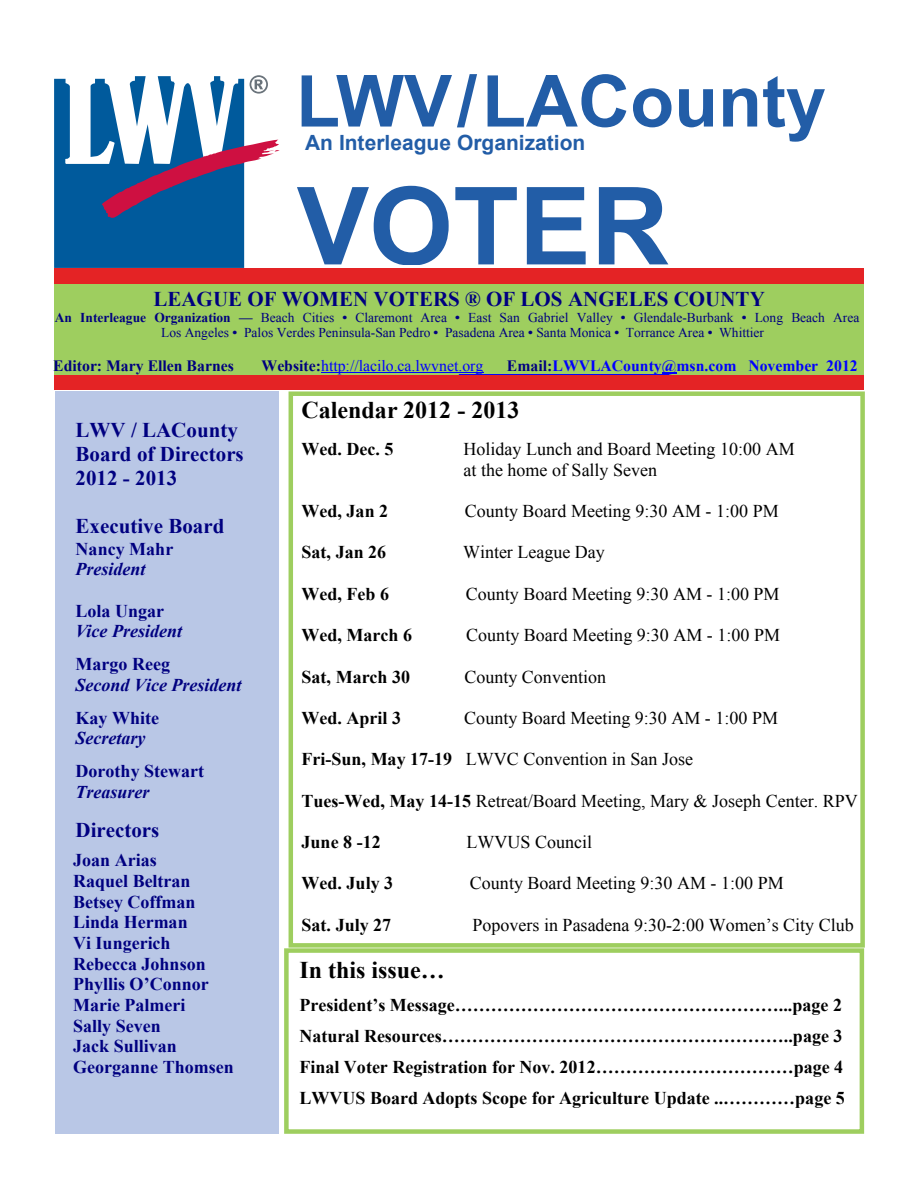
<style>
.page{position:relative;width:918px;height:1188px;background:#fff}
.page>*{position:absolute;margin:0;border:0;box-sizing:border-box;transform-origin:0 0}
.t1{font:700 108px "Arial";color:#225da7}
.t2{font:700 72px "Arial";color:#225da7}
.t3{font:700 24px "Times New Roman";color:#000}
.t4{font:700 21px/24.2px "Times New Roman";color:#000080}
.t5{font:700 21px "Arial";color:#225da7}
.t6{font:18px/20.7px "Times New Roman";color:#000}
.t7{font:700 18px/31px "Times New Roman";color:#000}
.t8{font:700 18px/20.7px "Times New Roman";color:#000080}
.t9{font:italic 700 18px "Times New Roman";color:#000080}
.t10{font:700 15.75px "Times New Roman";color:#00f}
.t11{font:15.75px "Times New Roman";color:#00f}
.t12{font:700 15.75px "Times New Roman";color:#000080}
.t13{font:13.5px/15.6px "Times New Roman";color:#000080}
.s1{font-weight:700}
.s2{font-weight:700;color:#000080}
.s3{color:#000080}
</style>
<div class="page">
<div style="left:54px;top:269px;width:810px;height:15px;background:#e42325"></div>
<div style="left:54px;top:285px;width:810px;height:91px;background:#9ece5f"></div>
<hr style="left:321px;top:372px;width:162px;height:1px;background:#00f">
<svg style="left:662px;top:372px;width:15px;height:2px"></svg>
<hr style="left:459px;top:374px;width:210px;height:2px;background:#00f">
<div style="left:54px;top:375px;width:810px;height:15px;background:#e42325"></div>
<div style="left:55px;top:391px;width:224px;height:742px;background:#b9c7e6"></div>
<svg style="left:54px;top:75px;width:226px;height:193px"></svg>
<div style="left:289px;top:391px;width:576px;height:557px;border:4px solid #9ece5f"></div>
<div style="left:284px;top:948px;width:580px;height:186px;border:4px solid #9ece5f"></div>
<h2 class="t2" style="left:296px;top:74px;width:531px">LWV/LACounty</h2>
<p class="t5" style="left:305px;top:135px;width:282px">An Interleague Organization</p>
<h1 class="t1" style="left:297px;top:186px;width:373px">VOTER</h1>
<p class="t4" style="left:153px;top:289px;width:613px">LEAGUE OF WOMEN VOTERS ® OF LOS ANGELES COUNTY</p>
<p class="t13" style="left:161px;top:311px;width:700px;text-indent:-106px"><span class="s1">An Interleague Organization —</span> Beach Cities <span class="s1">•</span> Claremont Area <span class="s1">•</span> East San Gabriel Valley <span class="s1">•</span> Glendale-Burbank <span class="s1">•</span> Long Beach Area<br>Los Angeles <span class="s1">•</span> Palos Verdes Peninsula-San Pedro <span class="s1">•</span> Pasadena Area <span class="s1">•</span> Santa Monica <span class="s1">•</span> Torrance Area <span class="s1">•</span> Whittier</p>
<p class="t12" style="left:53px;top:360px;width:182px">Editor: Mary Ellen Barnes</p>
<p class="t11" style="left:262px;top:360px;width:223px"><span class="s2">Website:</span>http://lacilo.ca.lwvnet.org</p>
<p class="t10" style="left:507px;top:360px;width:352px"><span class="s3">Email:</span>LWVLACounty@msn.com November 2012</p>
<p class="t4" style="left:76px;top:420px;width:170px">LWV / LACounty<br>Board of Directors<br>2012 - 2013</p>
<p class="t4" style="left:76px;top:516px;width:150px">Executive Board</p>
<p class="t8" style="left:76px;top:540px;width:99px">Nancy Mahr</p>
<p class="t9" style="left:76px;top:563px;width:72px">President</p>
<p class="t8" style="left:76px;top:602px;width:90px">Lola Ungar</p>
<p class="t9" style="left:76px;top:625px;width:108px">Vice President</p>
<p class="t8" style="left:76px;top:656px;width:96px">Margo Reeg</p>
<p class="t9" style="left:76px;top:679px;width:168px">Second Vice President</p>
<p class="t8" style="left:76px;top:709px;width:85px">Kay White</p>
<p class="t9" style="left:76px;top:732px;width:72px">Secretary</p>
<p class="t8" style="left:76px;top:763px;width:130px">Dorothy Stewart</p>
<p class="t9" style="left:76px;top:786px;width:76px">Treasurer</p>
<p class="t4" style="left:76px;top:820px;width:85px">Directors</p>
<p class="t8" style="left:73px;top:852px;width:162px">Joan Arias<br>Raquel Beltran<br>Betsey Coffman<br>Linda Herman<br>Vi Iungerich<br>Rebecca Johnson<br>Phyllis O’Connor<br>Marie Palmeri<br>Sally Seven<br>Jack Sullivan<br>Georganne Thomsen</p>
<h3 class="t3" style="left:302px;top:401px;width:219px">Calendar 2012 - 2013</h3>
<p class="t7" style="left:302px;top:435px;width:93px">Wed. Dec. 5</p>
<p class="t6" style="left:464px;top:440px;width:333px">Holiday Lunch and Board Meeting 10:00 AM at the home of Sally Seven</p>
<p class="t7" style="left:302px;top:497px;width:88px">Wed, Jan 2</p>
<p class="t6" style="left:465px;top:502px;width:315px">County Board Meeting 9:30 AM - 1:00 PM</p>
<p class="t7" style="left:302px;top:539px;width:86px">Sat, Jan 26</p>
<p class="t6" style="left:463px;top:544px;width:143px">Winter League Day</p>
<p class="t7" style="left:302px;top:580px;width:89px">Wed, Feb 6</p>
<p class="t6" style="left:466px;top:585px;width:315px">County Board Meeting 9:30 AM - 1:00 PM</p>
<p class="t7" style="left:302px;top:621px;width:112px">Wed, March 6</p>
<p class="t6" style="left:466px;top:627px;width:315px">County Board Meeting 9:30 AM - 1:00 PM</p>
<p class="t7" style="left:302px;top:663px;width:110px">Sat, March 30</p>
<p class="t6" style="left:464px;top:668px;width:143px">County Convention</p>
<p class="t7" style="left:302px;top:704px;width:101px">Wed. April 3</p>
<p class="t6" style="left:464px;top:709px;width:315px">County Board Meeting 9:30 AM - 1:00 PM</p>
<p class="t6" style="left:302px;top:751px;width:393px"><span class="s1">Fri-Sun, May 17-19</span> LWVC Convention in San Jose</p>
<p class="t6" style="left:302px;top:792px;width:558px"><span class="s1">Tues-Wed, May 14-15</span> Retreat/Board Meeting, Mary &amp; Joseph Center. RPV</p>
<p class="t7" style="left:302px;top:828px;width:81px">June 8 -12</p>
<p class="t6" style="left:466px;top:833px;width:127px">LWVUS Council</p>
<p class="t7" style="left:302px;top:870px;width:93px">Wed. July 3</p>
<p class="t6" style="left:470px;top:875px;width:315px">County Board Meeting 9:30 AM - 1:00 PM</p>
<p class="t7" style="left:302px;top:911px;width:91px">Sat. July 27</p>
<p class="t6" style="left:473px;top:916px;width:383px">Popovers in Pasadena 9:30-2:00 Women’s City Club</p>
<h3 class="t3" style="left:299px;top:962px;width:147px">In this issue…</h3>
<p class="t7" style="left:299px;top:991px;width:547px">President’s Message………………………………………………...page 2<br>Natural Resources…………………………………………………..page 3<br>Final Voter Registration for Nov. 2012……………………………page 4<br>LWVUS Board Adopts Scope for Agriculture Update ..…………page 5</p>
</div>
